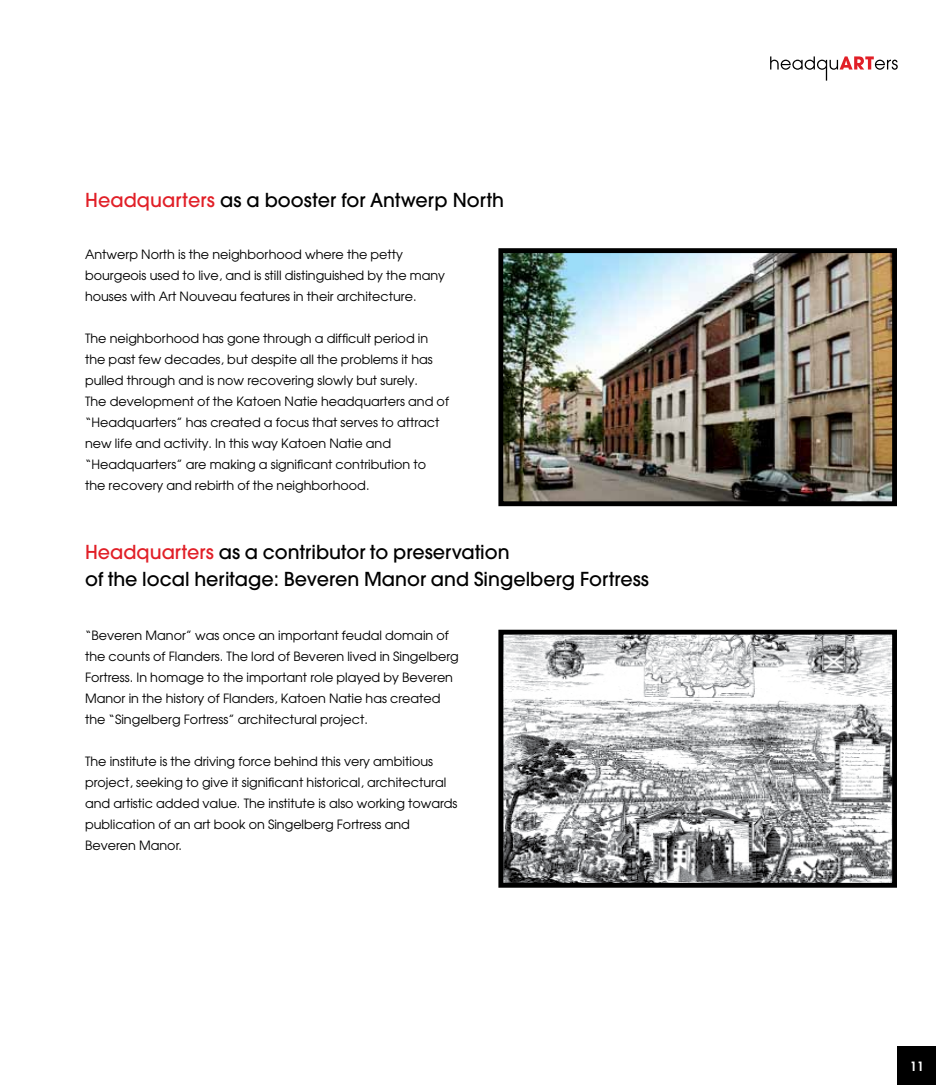
<style>
.page{position:relative;width:936px;height:1085px;background:#fff}
.page>*{position:absolute;margin:0;border:0;box-sizing:border-box;transform-origin:0 0}
.t1{font:500 19.2px/27px "Avant Garde";color:#000}
.t2{font:12.75px/21px "Avant Garde";color:#000}
.t3{font:600 12.75px "Avant Garde";color:#fff}
.s1{color:#e11f27}
</style>
<div class="page">
<svg style="left:770px;top:56px;width:127px;height:25px"></svg>
<div style="left:897px;top:1046px;width:38px;height:38px;background:#000"></div>
<img style="left:504px;top:635px;width:386px;height:246px">
<div style="left:498px;top:629px;width:398px;height:258px;border:5px solid #000"></div>
<img style="left:504px;top:254px;width:386px;height:246px">
<div style="left:498px;top:248px;width:398px;height:258px;border:5px solid #000"></div>
<h1 class="t1" style="left:85px;top:186px;width:420px"><span class="s1">Headquarters</span> as a booster for Antwerp North</h1>
<p class="t2" style="left:85px;top:243px;width:361px">Antwerp North is the neighborhood where the petty bourgeois used to live, and is still distinguished by the many houses with Art Nouveau features in their architecture.</p>
<p class="t2" style="left:85px;top:327px;width:365px">The neighborhood has gone through a difficult period in the past few decades, but despite all the problems it has pulled through and is now recovering slowly but surely.<br>The development of the Katoen Natie headquarters and of “Headquarters” has created a focus that serves to attract new life and activity. In this way Katoen Natie and “Headquarters” are making a significant contribution to the recovery and rebirth of the neighborhood.</p>
<h1 class="t1" style="left:85px;top:538px;width:565px"><span class="s1">Headquarters</span> as a contributor to preservation<br>of the local heritage: Beveren Manor and Singelberg Fortress</h1>
<p class="t2" style="left:85px;top:624px;width:375px">“Beveren Manor” was once an important feudal domain of the counts of Flanders. The lord of Beveren lived in Singelberg Fortress. In homage to the important role played by Beveren Manor in the history of Flanders, Katoen Natie has created the “Singelberg Fortress” architectural project.</p>
<p class="t2" style="left:85px;top:750px;width:374px">The institute is the driving force behind this very ambitious project, seeking to give it significant historical, architectural and artistic added value. The institute is also working towards publication of an art book on Singelberg Fortress and Beveren Manor.</p>
<p class="t3" style="left:909px;top:1057px;width:16px">11</p>
</div>
